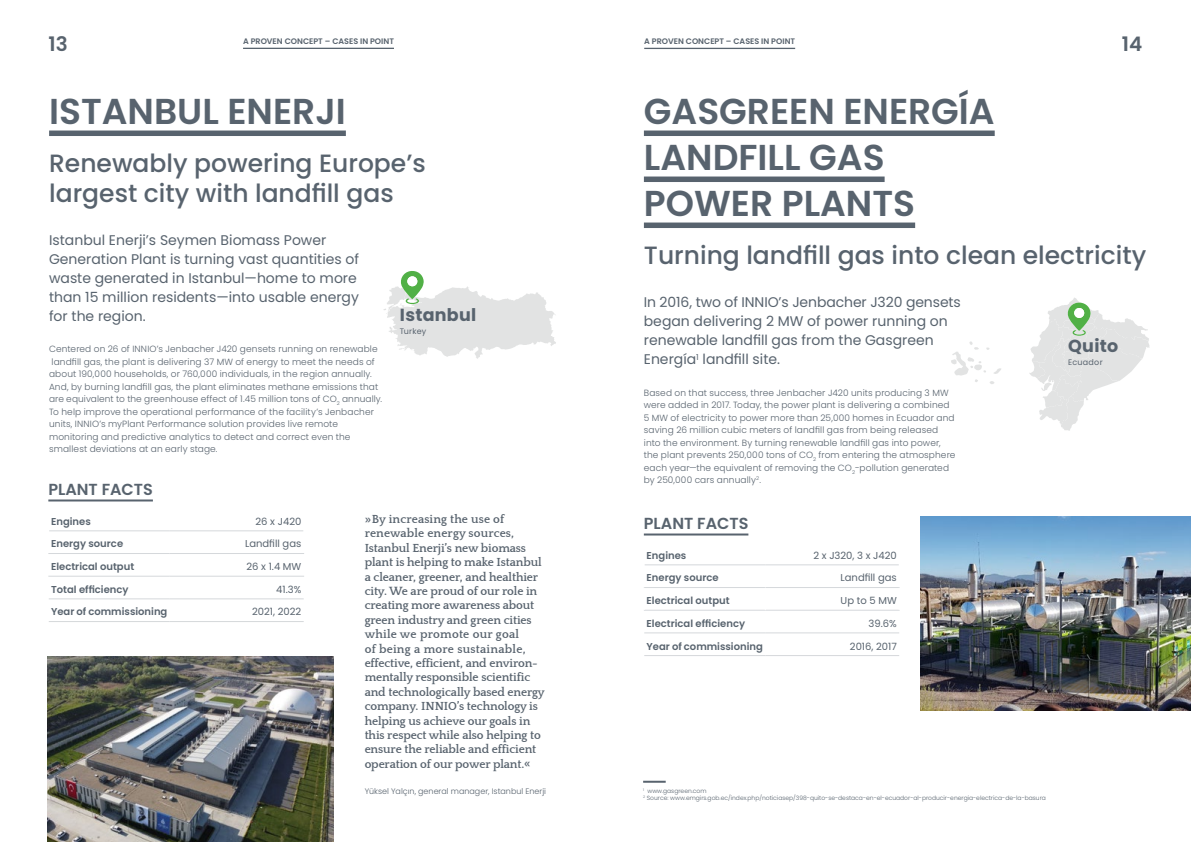
<style>
.page{position:relative;width:1191px;height:842px;background:#fff}
.page>*{position:absolute;margin:0;border:0;box-sizing:border-box;transform-origin:0 0}
.t1{font:600 36px/46px "Poppins";color:#58636e}
.t2{font:500 25px/30px "Poppins";color:#58636e}
.t3{font:600 20px "Poppins";color:#58636e}
.t4{font:700 17.5px "Poppins";letter-spacing:.015em;color:#58636e}
.t5{font:600 16px "Poppins";color:#58636e}
.t6{font:14px/19px "Poppins";color:#58636e}
.t7{font:700 12px/14.4px "Quattrocento";letter-spacing:-.01em;color:#58636e}
.t8{font:600 10px "Poppins";color:#58636e}
.t9{font:10px "Poppins";color:#58636e}
.t10{font:300 9px/12.5px "Poppins";letter-spacing:.01em;color:#58636e}
.t11{font:600 8px "Poppins";color:#58636e}
.t12{font:300 8px "Poppins";color:#58636e}
.t13{font:8px "Poppins";letter-spacing:.03em;color:#58636e}
.t14{font:300 6px/7px "Poppins";color:#58636e}
</style>
<div class="page">
<hr style="left:243px;top:48px;width:151px;height:1px;background:#58636e">
<hr style="left:644px;top:48px;width:151px;height:1px;background:#58636e">
<div style="left:644px;top:131px;width:350px;height:5px;background:#58636e"></div>
<div style="left:644px;top:177px;width:240px;height:5px;background:#58636e"></div>
<div style="left:644px;top:223px;width:271px;height:5px;background:#58636e"></div>
<hr style="left:644px;top:565px;width:121px;height:1px;background:#d5d8db">
<hr style="left:765px;top:565px;width:133px;height:1px;background:#d5d8db">
<hr style="left:644px;top:587px;width:121px;height:1px;background:#d5d8db">
<hr style="left:765px;top:587px;width:134px;height:1px;background:#d5d8db">
<hr style="left:644px;top:610px;width:121px;height:1px;background:#d5d8db">
<hr style="left:765px;top:610px;width:134px;height:1px;background:#d5d8db">
<hr style="left:644px;top:633px;width:121px;height:1px;background:#d5d8db">
<hr style="left:644px;top:655px;width:121px;height:1px;background:#d5d8db">
<hr style="left:765px;top:633px;width:134px;height:1px;background:#d5d8db">
<hr style="left:765px;top:655px;width:134px;height:1px;background:#d5d8db">
<hr style="left:644px;top:533px;width:104px;height:2px;background:#58636e">
<svg style="left:951px;top:341px;width:50px;height:43px"></svg>
<svg style="left:1029px;top:298px;width:120px;height:133px"></svg>
<div style="left:1074px;top:308px;width:10px;height:10px;background:#fff;border-radius:50%"></div>
<img style="left:920px;top:517px;width:271px;height:194px">
<div style="left:49px;top:131px;width:297px;height:5px;background:#58636e"></div>
<hr style="left:49px;top:531px;width:121px;height:1px;background:#d5d8db">
<hr style="left:170px;top:531px;width:133px;height:1px;background:#d5d8db">
<hr style="left:48px;top:553px;width:122px;height:1px;background:#d5d8db">
<hr style="left:170px;top:553px;width:134px;height:1px;background:#d5d8db">
<hr style="left:48px;top:576px;width:122px;height:1px;background:#d5d8db">
<hr style="left:170px;top:576px;width:134px;height:1px;background:#d5d8db">
<hr style="left:49px;top:599px;width:121px;height:1px;background:#d5d8db">
<hr style="left:49px;top:621px;width:121px;height:1px;background:#d5d8db">
<hr style="left:170px;top:599px;width:134px;height:1px;background:#d5d8db">
<hr style="left:170px;top:621px;width:134px;height:1px;background:#d5d8db">
<hr style="left:48px;top:499px;width:105px;height:2px;background:#58636e">
<svg style="left:383px;top:271px;width:173px;height:88px"></svg>
<div style="left:407px;top:276px;width:10px;height:10px;background:#fff;border-radius:50%"></div>
<img style="left:48px;top:656px;width:286px;height:186px">
<hr style="left:643px;top:781px;width:22px;height:2px;background:#58636e">
<h3 class="t3" style="left:49px;top:32px;width:21px">13</h3>
<p class="t11" style="left:243px;top:37px;width:152px">A PROVEN CONCEPT – CASES IN POINT</p>
<p class="t11" style="left:644px;top:37px;width:152px">A PROVEN CONCEPT – CASES IN POINT</p>
<h3 class="t3" style="left:1121px;top:32px;width:22px">14</h3>
<h1 class="t1" style="left:644px;top:89px;width:352px">GASGREEN ENERGÍA<br>LANDFILL GAS<br>POWER PLANTS</h1>
<h2 class="t2" style="left:644px;top:241px;width:504px">Turning landfill gas into clean electricity</h2>
<h3 class="t6" style="left:644px;top:293px;width:318px">In 2016, two of INNIO’s Jenbacher J320 gensets began delivering 2 MW of power running on renewable landfill gas from the Gasgreen Energía<sup>1</sup> landfill site.</h3>
<p class="t10" style="left:644px;top:386px;width:313px">Based on that success, three Jenbacher J420 units producing 3 MW were added in 2017. Today, the power plant is delivering a combined 5 MW of electricity to power more than 25,000 homes in Ecuador and saving 26 million cubic meters of landfill gas from being released into the environment. By turning renewable landfill gas into power, the plant prevents 250,000 tons of CO<sub>2</sub> from entering the atmosphere each year—the equivalent of removing the CO<sub>2</sub>-pollution generated by 250,000 cars annually<sup>2</sup>.</p>
<h1 class="t1" style="left:49px;top:89px;width:298px">ISTANBUL ENERJI</h1>
<h2 class="t2" style="left:49px;top:149px;width:378px">Renewably powering Europe’s largest city with landfill gas</h2>
<h3 class="t6" style="left:49px;top:230px;width:311px">Istanbul Enerji’s Seymen Biomass Power Generation Plant is turning vast quantities of waste generated in Istanbul—home to more than 15 million residents—into usable energy for the region.</h3>
<p class="t10" style="left:49px;top:343px;width:335px">Centered on 26 of INNIO’s Jenbacher J420 gensets running on renewable landfill gas, the plant is delivering 37 MW of energy to meet the needs of about 190,000 households, or 760,000 individuals, in the region annually.<br>And, by burning landfill gas, the plant eliminates methane emissions that are equivalent to the greenhouse effect of 1.45 million tons of CO<sub>2</sub> annually.<br>To help improve the operational performance of the facility’s Jenbacher units, INNIO’s myPlant Performance solution provides live remote monitoring and predictive analytics to detect and correct even the smallest deviations at an early stage.</p>
<h3 class="t4" style="left:400px;top:305px;width:78px">Istanbul</h3>
<p class="t13" style="left:400px;top:326px;width:28px">Turkey</p>
<h3 class="t4" style="left:1068px;top:336px;width:52px">Quito</h3>
<p class="t13" style="left:1068px;top:358px;width:36px">Ecuador</p>
<h3 class="t5" style="left:48px;top:480px;width:106px">PLANT FACTS</h3>
<p class="t8" style="left:51px;top:515px;width:41px">Engines</p>
<p class="t9" style="left:255px;top:515px;width:47px">26 x J420</p>
<p class="t8" style="left:51px;top:538px;width:74px">Energy source</p>
<p class="t9" style="left:245px;top:538px;width:58px">Landfill gas</p>
<p class="t8" style="left:51px;top:561px;width:85px">Electrical output</p>
<p class="t9" style="left:246px;top:561px;width:56px">26 x 1.4 MW</p>
<p class="t8" style="left:51px;top:583px;width:79px">Total efficiency</p>
<p class="t9" style="left:276px;top:583px;width:27px">41.3%</p>
<p class="t8" style="left:51px;top:606px;width:118px">Year of commissioning</p>
<p class="t9" style="left:252px;top:606px;width:51px">2021, 2022</p>
<p class="t7" style="left:365px;top:512px;width:182px">»By increasing the use of renewable energy sources,<br>Istanbul Enerji’s new biomass plant is helping to make Istanbul a cleaner, greener, and healthier city. We are proud of our role in creating more awareness about green industry and green cities while we promote our goal<br>of being a more sustainable, effective, efficient, and environ&shy;mentally responsible scientific and technologically based energy company. INNIO’s technology is helping us achieve our goals in this respect while also helping to ensure the reliable and efficient operation of our power plant.«</p>
<p class="t12" style="left:365px;top:787px;width:183px">Yüksel Yalçın, general manager, Istanbul Enerji</p>
<h3 class="t5" style="left:644px;top:514px;width:106px">PLANT FACTS</h3>
<p class="t8" style="left:646px;top:549px;width:41px">Engines</p>
<p class="t9" style="left:813px;top:549px;width:85px">2 x J320, 3 x J420</p>
<p class="t8" style="left:646px;top:572px;width:74px">Energy source</p>
<p class="t9" style="left:840px;top:572px;width:58px">Landfill gas</p>
<p class="t8" style="left:646px;top:595px;width:85px">Electrical output</p>
<p class="t9" style="left:840px;top:595px;width:58px">Up to 5 MW</p>
<p class="t8" style="left:646px;top:617px;width:100px">Electrical efficiency</p>
<p class="t9" style="left:868px;top:617px;width:30px">39.6%</p>
<p class="t8" style="left:646px;top:640px;width:118px">Year of commissioning</p>
<p class="t9" style="left:850px;top:640px;width:48px">2016, 2017</p>
<p class="t14" style="left:643px;top:787px;width:404px"><sup>1</sup> www.gasgreen.com<br><sup>2</sup> Source: www.emgirs.gob.ec/index.php/noticiasep/398-quito-se-destaca-en-el-ecuador-al-producir-energia-electrica-de-la-basura</p>
</div>
